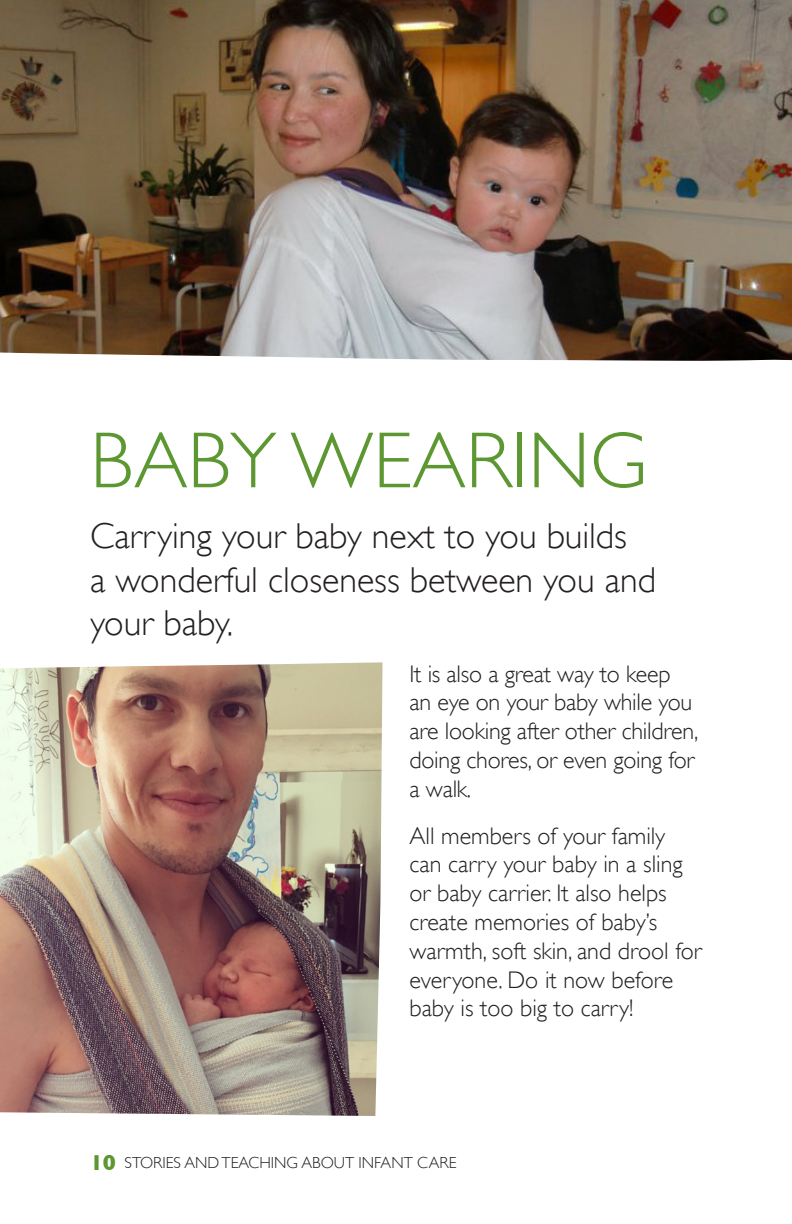
<style>
.page{position:relative;width:792px;height:1224px;background:#fff}
.page>*{position:absolute;margin:0;border:0;box-sizing:border-box;transform-origin:0 0}
.Header_1{font:300 80px "Gill Sans";color:#5c9731}
.First_Words{font:300 36px/43.2px "Gill Sans";color:#231f20}
.Body{font:300 24px/28.8px "Gill Sans";color:#231f20}
.Pull_Quote{font:300 16px "Gill Sans";color:#231f20}
.s1{font-weight:700;font-size:22px;color:#5c9731}
</style>
<div class="page">
<img style="left:0;top:0;width:792px;height:352px">
<svg style="left:0;top:352px;width:792px;height:9px"></svg>
<img style="left:0;top:662px;width:382px;height:454px">
<p class="Header_1" style="left:90px;top:415px;width:559px">BABY WEARING</p>
<p class="First_Words" style="left:90px;top:515px;width:568px">Carrying your baby next to you builds<br>a wonderful closeness between you and your baby.</p>
<p class="Body" style="left:410px;top:659px;width:290px">It is also a great way to keep an eye on your baby while you are looking after other children, doing chores, or even going for a walk.</p>
<p class="Body" style="left:410px;top:821px;width:294px">All members of your family can carry your baby in a sling or baby carrier. It also helps create memories of baby’s warmth, soft skin, and drool for everyone. Do it now before baby is too big to carry!</p>
<p class="Pull_Quote" style="left:90px;top:1154px;width:368px"><span class="s1">10</span> STORIES AND TEACHING ABOUT INFANT CARE</p>
</div>
